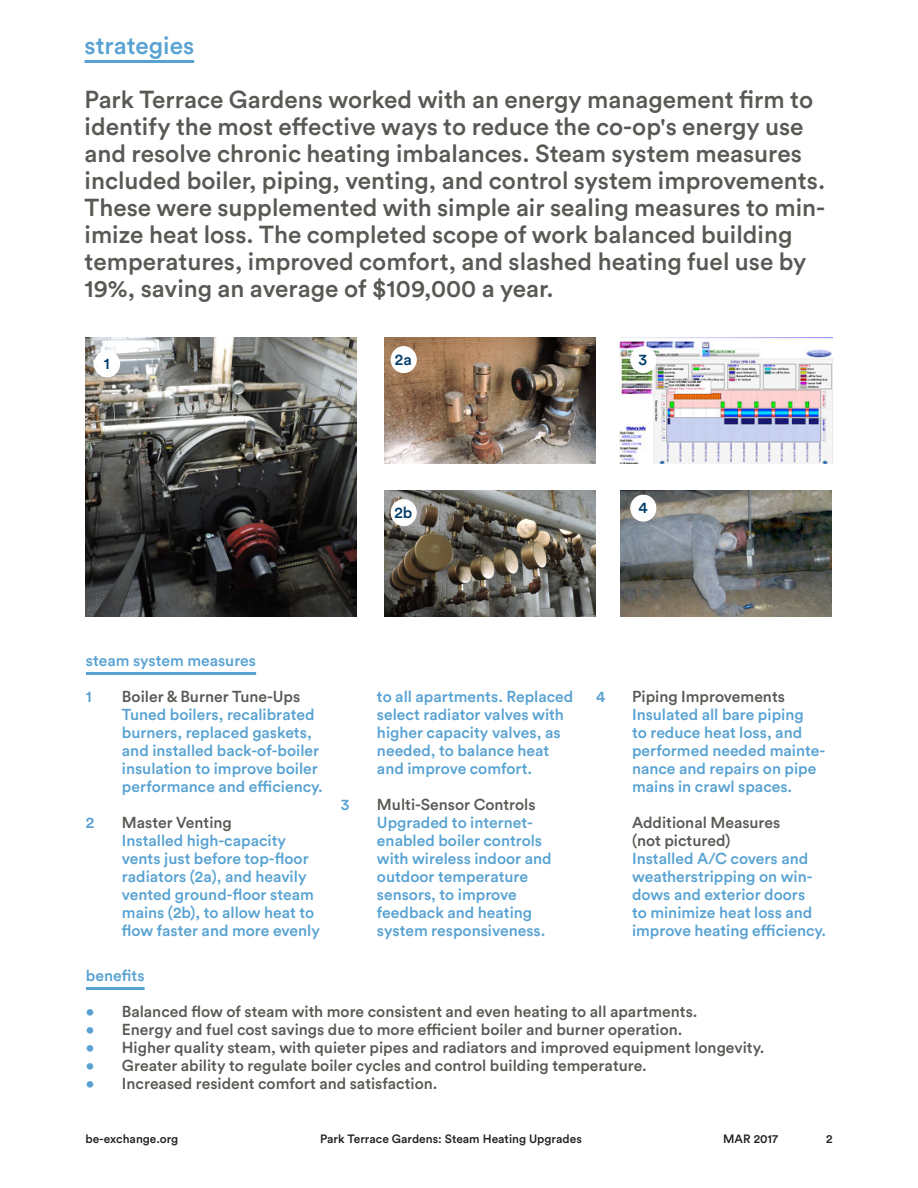
<style>
.page{position:relative;width:918px;height:1188px;background:#fff}
.page>*{position:absolute;margin:0;border:0;box-sizing:border-box;transform-origin:0 0}
.Circular_16_25_18{font:500 24.3px/27px "Circular Std";color:#585854}
.Circular__Slug__16_2{font:500 24.3px "Circular Std";color:#57a2d2}
.Circular_10_5_Slug{font:500 15.75px/18px "Circular Std";color:#57a2d2}
.t1{font:500 15.75px "Circular Std";color:#585854}
.t2{font:500 15.75px "Circular Std";color:#003d6a}
.t3{font:500 12px "Circular Std";color:#231f20}
.s1{color:#585854}
.s2{color:#57a2d2}
</style>
<div class="page">
<img style="left:620px;top:337px;width:212px;height:126px">
<img style="left:384px;top:490px;width:211px;height:126px">
<img style="left:384px;top:337px;width:211px;height:126px">
<img style="left:86px;top:337px;width:271px;height:279px">
<img style="left:621px;top:490px;width:211px;height:126px">
<hr style="left:85px;top:60px;width:109px;height:3px;background:#57a2d2">
<hr style="left:86px;top:987px;width:59px;height:3px;background:#57a2d2">
<div style="left:94px;top:350px;width:26px;height:27px;background:#fff;border-radius:50%"></div>
<div style="left:391px;top:346px;width:26px;height:27px;background:#fff;border-radius:50%"></div>
<div style="left:630px;top:346px;width:26px;height:27px;background:#fff;border-radius:50%"></div>
<div style="left:630px;top:495px;width:26px;height:27px;background:#fff;border-radius:50%"></div>
<div style="left:391px;top:499px;width:26px;height:27px;background:#fff;border-radius:50%"></div>
<hr style="left:86px;top:672px;width:170px;height:3px;background:#57a2d2">
<p class="Circular__Slug__16_2" style="left:85px;top:30px;width:111px">strategies</p>
<p class="Circular_16_25_18" style="left:85px;top:85px;width:730px">Park Terrace Gardens worked with an energy management firm to</p>
<p class="Circular_16_25_18" style="left:85px;top:112px;width:742px">identify the most effective ways to reduce the co-op's energy use and resolve chronic heating imbalances. Steam system measures included boiler, piping, venting, and control system improvements.<br>These were supplemented with simple air sealing measures to min&shy;imize heat loss. The completed scope of work balanced building temperatures, improved comfort, and slashed heating fuel use by 19%, saving an average of $109,000 a year.</p>
<p class="t2" style="left:104px;top:353px;width:7px">1</p>
<p class="t2" style="left:395px;top:349px;width:18px">2a</p>
<p class="t2" style="left:639px;top:349px;width:10px">3</p>
<p class="t2" style="left:394px;top:502px;width:19px">2b</p>
<p class="t2" style="left:638px;top:498px;width:11px">4</p>
<p class="Circular_10_5_Slug" style="left:86px;top:651px;width:172px">steam system measures</p>
<p class="Circular_10_5_Slug" style="left:86px;top:687px;width:7px">1</p>
<p class="Circular_10_5_Slug" style="left:122px;top:687px;width:202px"><span class="s1">Boiler &amp; Burner Tune-Ups<br></span>Tuned boilers, recalibrated burners, replaced gaskets, and installed back-of-boiler insulation to improve boiler performance and efficiency.</p>
<p class="Circular_10_5_Slug" style="left:86px;top:813px;width:10px">2</p>
<p class="Circular_10_5_Slug" style="left:122px;top:813px;width:200px"><span class="s1">Master Venting<br></span>Installed high-capacity vents just before top-floor radiators (2a), and heavily vented ground-floor steam mains (2b), to allow heat to flow faster and more evenly</p>
<p class="Circular_10_5_Slug" style="left:377px;top:687px;width:198px">to all apartments. Replaced select radiator valves with higher capacity valves, as needed, to balance heat and improve comfort.</p>
<p class="Circular_10_5_Slug" style="left:341px;top:795px;width:10px">3</p>
<p class="Circular_10_5_Slug" style="left:377px;top:795px;width:176px"><span class="s1">Multi-Sensor Controls<br></span>Upgraded to internet&shy;enabled boiler controls with wireless indoor and outdoor temperature sensors, to improve feedback and heating system responsiveness.</p>
<p class="Circular_10_5_Slug" style="left:596px;top:687px;width:11px">4</p>
<p class="Circular_10_5_Slug" style="left:632px;top:687px;width:195px"><span class="s1">Piping Improvements<br></span>Insulated all bare piping<br>to reduce heat loss, and performed needed mainte&shy;nance and repairs on pipe mains in crawl spaces.</p>
<p class="Circular_10_5_Slug" style="left:632px;top:813px;width:196px"><span class="s1">Additional Measures<br>(not pictured)<br></span>Installed A/C covers and weatherstripping on win&shy;dows and exterior doors<br>to minimize heat loss and improve heating efficiency.</p>
<p class="Circular_10_5_Slug" style="left:86px;top:966px;width:60px">benefits</p>
<p class="t1" style="left:86px;top:1002px;width:613px"><span class="s2">•</span> Balanced flow of steam with more consistent and even heating to all apartments.</p>
<p class="t1" style="left:86px;top:1020px;width:598px"><span class="s2">•</span> Energy and fuel cost savings due to more efficient boiler and burner operation.</p>
<p class="t1" style="left:86px;top:1038px;width:680px"><span class="s2">•</span> Higher quality steam, with quieter pipes and radiators and improved equipment longevity.</p>
<p class="t1" style="left:86px;top:1056px;width:562px"><span class="s2">•</span> Greater ability to regulate boiler cycles and control building temperature.</p>
<p class="t1" style="left:86px;top:1074px;width:353px"><span class="s2">•</span> Increased resident comfort and satisfaction.</p>
<p class="t3" style="left:85px;top:1131px;width:94px">be-exchange.org</p>
<p class="t3" style="left:320px;top:1131px;width:263px">Park Terrace Gardens: Steam Heating Upgrades</p>
<p class="t3" style="left:723px;top:1131px;width:57px">MAR 2017</p>
<p class="t3" style="left:826px;top:1131px;width:8px">2</p>
</div>
